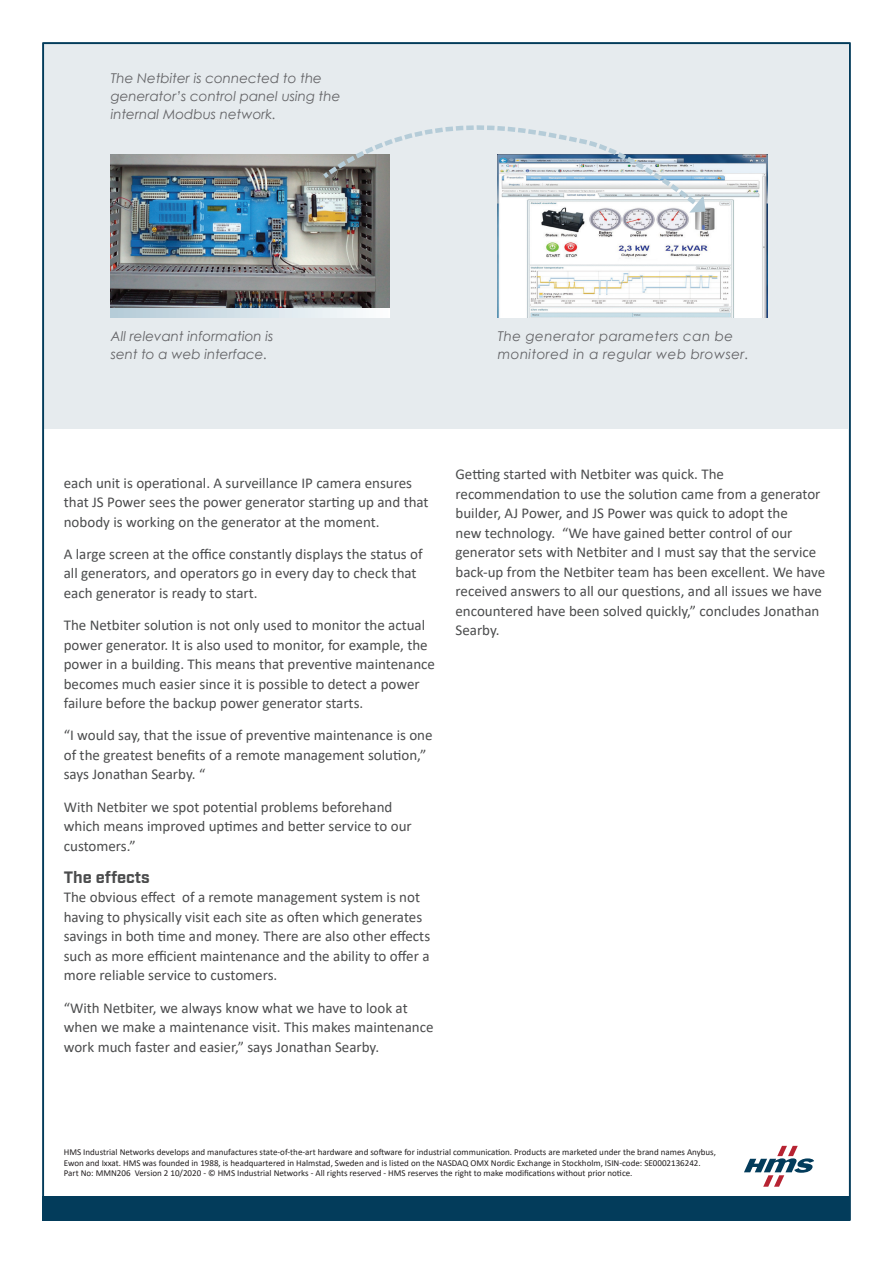
<style>
.page{position:relative;width:893px;height:1263px;background:#fff}
.page>*{position:absolute;margin:0;border:0;box-sizing:border-box;transform-origin:0 0}
.subhead{font:700 16.5px "Industry";letter-spacing:-.005em;color:#4b4c4d}
.subhead-2{font:15px/19.5px "Calibri";color:#4b4c4d}
._01_corps_de_texte{font:italic 13.5px/18px "Century Gothic";color:#636366}
._01_corps_de_texte-2{font:italic 13.5px/18px "Century Gothic";letter-spacing:.03em;color:#636366}
.BigBlueTitle{font:9px/10.8px "Calibri";color:#231f20}
</style>
<div class="page">
<div style="left:43px;top:1196px;width:807px;height:24px;background:#033c5b"></div>
<div style="left:45px;top:43px;width:803px;height:386px;background:#e6ebee"></div>
<svg style="left:744px;top:1146px;width:70px;height:41px"></svg>
<img style="left:498px;top:155px;width:269px;height:162px">
<svg style="left:111px;top:307px;width:279px;height:10px"></svg>
<img style="left:111px;top:155px;width:279px;height:152px">
<svg style="left:318px;top:125px;width:388px;height:88px"></svg>
<p class="_01_corps_de_texte" style="left:111px;top:69px;width:231px">The Netbiter is connected to the generator’s control panel using the internal Modbus network.</p>
<p class="_01_corps_de_texte" style="left:111px;top:327px;width:164px">All relevant information is sent to a web interface.</p>
<p class="_01_corps_de_texte-2" style="left:498px;top:327px;width:253px">The generator parameters can be monitored in a regular web browser.</p>
<p class="subhead-2" style="left:64px;top:472px;width:366px">each unit is operational. A surveillance IP camera ensures that JS Power sees the power generator starting up and that nobody is working on the generator at the moment.</p>
<p class="subhead-2" style="left:64px;top:544px;width:360px">A large screen at the office constantly displays the status of all generators, and operators go in every day to check that each generator is ready to start.</p>
<p class="subhead-2" style="left:64px;top:615px;width:373px">The Netbiter solution is not only used to monitor the actual power generator. It is also used to monitor, for example, the power in a building. This means that preventive maintenance becomes much easier since it is possible to detect a power failure before the backup power generator starts.</p>
<p class="subhead-2" style="left:64px;top:725px;width:370px">“I would say, that the issue of preventive maintenance is one of the greatest benefits of a remote management solution,” says Jonathan Searby. “</p>
<p class="subhead-2" style="left:64px;top:796px;width:350px">With Netbiter we spot potential problems beforehand which means improved uptimes and better service to our customers.”</p>
<p class="subhead" style="left:64px;top:867px;width:88px">The effects</p>
<p class="subhead-2" style="left:64px;top:887px;width:368px">The obvious effect of a remote management system is not having to physically visit each site as often which generates savings in both time and money. There are also other effects such as more efficient maintenance and the ability to offer a more reliable service to customers.</p>
<p class="subhead-2" style="left:64px;top:997px;width:371px">“With Netbiter, we always know what we have to look at when we make a maintenance visit. This makes maintenance work much faster and easier,” says Jonathan Searby.</p>
<p class="subhead-2" style="left:455px;top:464px;width:371px">Getting started with Netbiter was quick. The recommendation to use the solution came from a generator builder, AJ Power, and JS Power was quick to adopt the<br>new technology. “We have gained better control of our generator sets with Netbiter and I must say that the service back-up from the Netbiter team has been excellent. We have received answers to all our questions, and all issues we have encountered have been solved quickly,” concludes Jonathan Searby.</p>
<p class="BigBlueTitle" style="left:64px;top:1146px;width:654px">HMS Industrial Networks develops and manufactures state-of-the-art hardware and software for industrial communication. Products are marketed under the brand names Anybus,<br>Ewon and Ixxat. HMS was founded in 1988, is headquartered in Halmstad, Sweden and is listed on the NASDAQ OMX Nordic Exchange in Stockholm, ISIN-code: SE0002136242.<br>Part No: MMN206 Version 2 10/2020 - © HMS Industrial Networks - All rights reserved - HMS reserves the right to make modifications without prior notice.</p>
</div>
